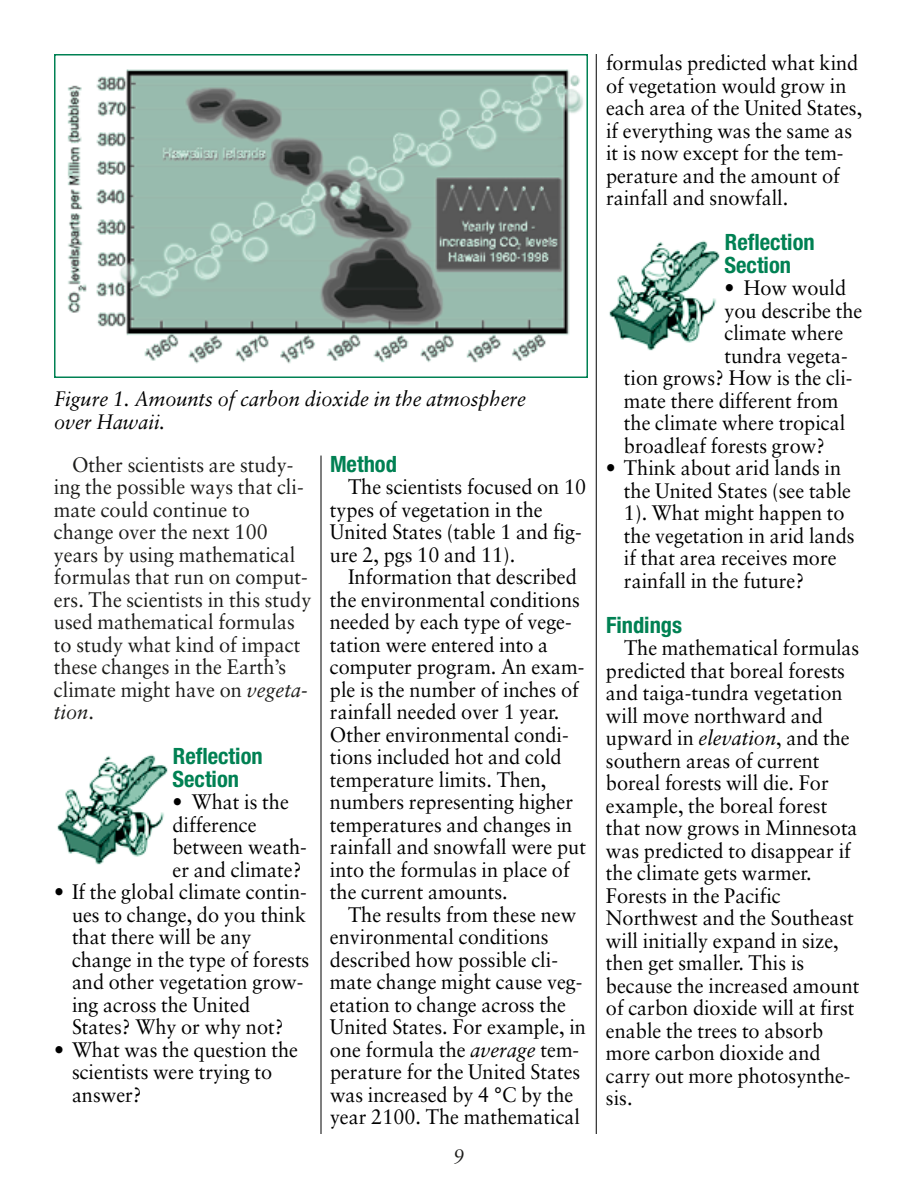
<style>
.page{position:relative;width:918px;height:1188px;background:#fff}
.page>*{position:absolute;margin:0;border:0;box-sizing:border-box;transform-origin:0 0}
.t1{font:700 condensed 22.5px/22.5px "Helvetica Neue";color:#008153}
.t2{font:21px/22.5px "Sabon";color:#000;scale:.95 1}
.t3{font:21px/22.5px "Sabon";color:#1c1c1a;scale:.95 1}
.t4{font:italic 21px/22.5px "Sabon";color:#000;scale:.95 1}
.t5{font:italic 21px "Sabon";color:#1c1c1a;scale:.95 1}
.s1{font-style:italic}
</style>
<div class="page">
<img style="left:57px;top:754px;width:111px;height:111px">
<img style="left:609px;top:240px;width:111px;height:111px">
<img style="left:67px;top:69px;width:516px;height:295px">
<div style="left:54px;top:54px;width:534px;height:324px;border:2px solid #008153"></div>
<hr style="left:321px;top:456px;width:1px;height:678px;background:#000">
<hr style="left:596px;top:54px;width:1px;height:1080px;background:#000">
<p class="t4" style="left:54px;top:389px;width:499px">Figure 1. Amounts of carbon dioxide in the atmosphere over Hawaii.</p>
<p class="t3" style="left:54px;top:455px;width:272px;text-indent:18px">Other scientists are study&shy;ing the possible ways that cli&shy;mate could continue to change over the next 100 years by using mathematical formulas that run on comput&shy;ers. The scientists in this study used mathematical formulas to study what kind of impact these changes in the Earth’s climate might have on <span class="s1">vegeta&shy;tion</span>.</p>
<p class="t1" style="left:172px;top:747px;width:92px">Reflection<br>Section</p>
<p class="t2" style="left:172px;top:792px;width:143px">• What is the difference between weath&shy;er and climate?</p>
<p class="t2" style="left:72px;top:882px;width:251px;text-indent:-18px">• If the global climate contin&shy;ues to change, do you think that there will be any change in the type of forests and other vegetation grow&shy;ing across the United<br>States? Why or why not?</p>
<p class="t2" style="left:72px;top:1040px;width:239px;text-indent:-18px">• What was the question the scientists were trying to answer?</p>
<p class="t1" style="left:330px;top:454px;width:69px">Method</p>
<p class="t2" style="left:330px;top:477px;width:271px;text-indent:18px">The scientists focused on 10 types of vegetation in the<br>United States (table 1 and fig&shy;ure 2, pgs 10 and 11).</p>
<p class="t2" style="left:330px;top:567px;width:271px;text-indent:18px">Information that described the environmental conditions needed by each type of vege&shy;tation were entered into a computer program. An exam&shy;ple is the number of inches of rainfall needed over 1 year.<br>Other environmental condi&shy;tions included hot and cold temperature limits. Then, numbers representing higher temperatures and changes in rainfall and snowfall were put into the formulas in place of the current amounts.</p>
<p class="t2" style="left:330px;top:905px;width:271px;text-indent:18px">The results from these new environmental conditions described how possible cli&shy;mate change might cause veg&shy;etation to change across the<br>United States. For example, in one formula the <span class="s1">average</span> tem&shy;perature for the United States was increased by 4 °C by the year 2100. The mathematical</p>
<p class="t5" style="left:453px;top:1147px;width:13px">9</p>
<p class="t2" style="left:606px;top:53px;width:271px">formulas predicted what kind of vegetation would grow in each area of the United States, if everything was the same as it is now except for the tem&shy;perature and the amount of rainfall and snowfall.</p>
<p class="t1" style="left:724px;top:233px;width:92px">Reflection<br>Section</p>
<p class="t2" style="left:724px;top:278px;width:130px">• How would</p>
<p class="t2" style="left:724px;top:301px;width:147px">you describe the</p>
<p class="t2" style="left:724px;top:323px;width:127px">climate where</p>
<p class="t2" style="left:724px;top:346px;width:131px">tundra vegeta-</p>
<p class="t2" style="left:624px;top:368px;width:242px">tion grows? How is the cli-</p>
<p class="t2" style="left:624px;top:391px;width:227px">mate there different from</p>
<p class="t2" style="left:624px;top:413px;width:234px">the climate where tropical</p>
<p class="t2" style="left:624px;top:436px;width:213px">broadleaf forests grow?</p>
<p class="t2" style="left:624px;top:458px;width:244px;text-indent:-18px">• Think about arid lands in the United States (see table<br>1). What might happen to the vegetation in arid lands if that area receives more rainfall in the future?</p>
<p class="t1" style="left:606px;top:615px;width:78px">Findings</p>
<p class="t2" style="left:606px;top:638px;width:268px;text-indent:18px">The mathematical formulas predicted that boreal forests and taiga-tundra vegetation will move northward and upward in <span class="s1">elevation</span>, and the southern areas of current boreal forests will die. For example, the boreal forest that now grows in Minnesota was predicted to disappear if the climate gets warmer.<br>Forests in the Pacific<br>Northwest and the Southeast will initially expand in size, then get smaller. This is because the increased amount of carbon dioxide will at first enable the trees to absorb more carbon dioxide and carry out more photosynthe&shy;sis.</p>
</div>
